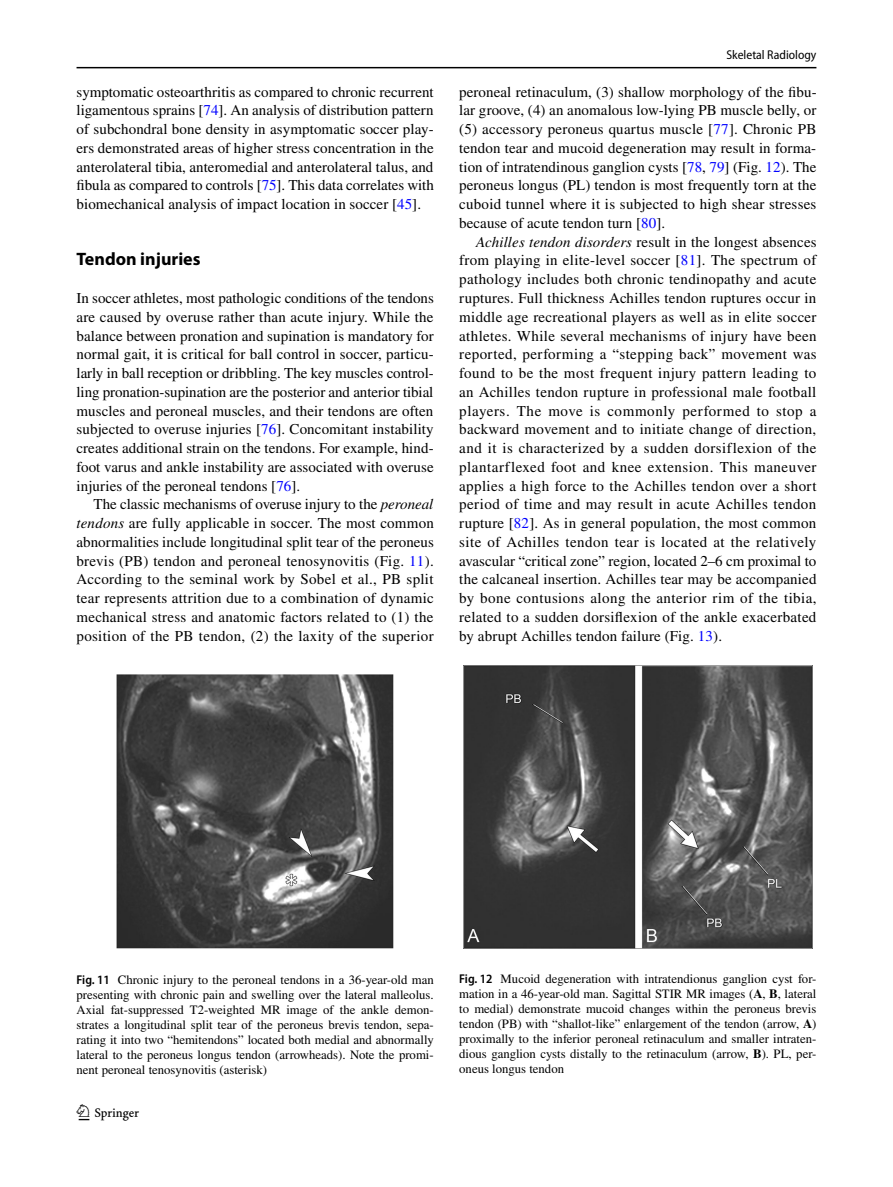
<style>
.page{position:relative;width:893px;height:1187px;background:#fff}
.page>*{position:absolute;margin:0;border:0;box-sizing:border-box;transform-origin:0 0}
.t1{font:22.5px "Springnew Regular 2";color:#000}
.t2{font:700 18px "Myriad Pro";color:#000}
.t3{font:15px/18.8px "STIX";letter-spacing:.005em;color:#000;text-align:justify}
.t4{font:12.75px/15px "STIX";color:#000;text-align:justify}
.t5{font:semi-condensed 12.75px "Myriad Pro";color:#000}
.s1{color:#00f}
.s2{font-style:italic}
.s3{font-family:"Myriad Pro";font-weight:600;font-stretch:semi-condensed}
.s4{font-weight:700}
</style>
<div class="page">
<hr style="left:77px;top:67px;width:739px;height:1px;background:#000">
<img style="left:117px;top:674px;width:276px;height:274px">
<div style="left:459px;top:666px;width:357px;height:281px;background:linear-gradient(to bottom,#fff,#fff)"></div>
<img style="left:463px;top:666px;width:349px;height:281px">
<p class="t3" style="left:77px;top:83px;width:359px">symptomatic osteoarthritis as compared to chronic recurrent ligamentous sprains [<span class="s1">74</span>]. An analysis of distribution pattern of subchondral bone density in asymptomatic soccer play&shy;ers demonstrated areas of higher stress concentration in the anterolateral tibia, anteromedial and anterolateral talus, and fibula as compared to controls [<span class="s1">75</span>]. This data correlates with biomechanical analysis of impact location in soccer [<span class="s1">45</span>].</p>
<p class="t2" style="left:77px;top:248px;width:126px">Tendon injuries</p>
<p class="t3" style="left:77px;top:289px;width:359px">In soccer athletes, most pathologic conditions of the tendons are caused by overuse rather than acute injury. While the balance between pronation and supination is mandatory for normal gait, it is critical for ball control in soccer, particu&shy;larly in ball reception or dribbling. The key muscles control&shy;ling pronation-supination are the posterior and anterior tibial muscles and peroneal muscles, and their tendons are often subjected to overuse injuries [<span class="s1">76</span>]. Concomitant instability creates additional strain on the tendons. For example, hind&shy;foot varus and ankle instability are associated with overuse injuries of the peroneal tendons [<span class="s1">76</span>].</p>
<p class="t3" style="left:77px;top:496px;width:359px;text-indent:17px">The classic mechanisms of overuse injury to the <span class="s2">peroneal tendons</span> are fully applicable in soccer. The most common abnormalities include longitudinal split tear of the peroneus brevis (PB) tendon and peroneal tenosynovitis (Fig. <span class="s1">11</span>).<br>According to the seminal work by Sobel et al., PB split tear represents attrition due to a combination of dynamic mechanical stress and anatomic factors related to (1) the position of the PB tendon, (2) the laxity of the superior</p>
<p class="t5" style="left:726px;top:48px;width:91px">Skeletal Radiology</p>
<p class="t3" style="left:459px;top:83px;width:359px">peroneal retinaculum, (3) shallow morphology of the fibu&shy;lar groove, (4) an anomalous low-lying PB muscle belly, or (5) accessory peroneus quartus muscle [<span class="s1">77</span>]. Chronic PB tendon tear and mucoid degeneration may result in forma&shy;tion of intratendinous ganglion cysts [<span class="s1">78</span>, <span class="s1">79</span>] (Fig. <span class="s1">12</span>). The peroneus longus (PL) tendon is most frequently torn at the cuboid tunnel where it is subjected to high shear stresses because of acute tendon turn [<span class="s1">80</span>].</p>
<p class="t3" style="left:459px;top:233px;width:359px;text-indent:17px"><span class="s2">Achilles tendon disorders</span> result in the longest absences from playing in elite-level soccer [<span class="s1">81</span>]. The spectrum of pathology includes both chronic tendinopathy and acute ruptures. Full thickness Achilles tendon ruptures occur in middle age recreational players as well as in elite soccer athletes. While several mechanisms of injury have been reported, performing a “stepping back” movement was found to be the most frequent injury pattern leading to an Achilles tendon rupture in professional male football players. The move is commonly performed to stop a backward movement and to initiate change of direction, and it is characterized by a sudden dorsiflexion of the plantarflexed foot and knee extension. This maneuver applies a high force to the Achilles tendon over a short period of time and may result in acute Achilles tendon rupture [<span class="s1">82</span>]. As in general population, the most common site of Achilles tendon tear is located at the relatively avascular “critical zone” region, located 2–6 cm proximal to the calcaneal insertion. Achilles tear may be accompanied by bone contusions along the anterior rim of the tibia, related to a sudden dorsiflexion of the ankle exacerbated by abrupt Achilles tendon failure (Fig. <span class="s1">13</span>).</p>
<p class="t4" style="left:77px;top:972px;width:359px"><span class="s3">Fig. 11</span> Chronic injury to the peroneal tendons in a 36-year-old man presenting with chronic pain and swelling over the lateral malleolus.<br>Axial fat-suppressed T2-weighted MR image of the ankle demon&shy;strates a longitudinal split tear of the peroneus brevis tendon, sepa&shy;rating it into two “hemitendons” located both medial and abnormally lateral to the peroneus longus tendon (arrowheads). Note the promi&shy;nent peroneal tenosynovitis (asterisk)</p>
<p class="t4" style="left:459px;top:972px;width:359px"><span class="s3">Fig. 12</span> Mucoid degeneration with intratendionus ganglion cyst for&shy;mation in a 46-year-old man. Sagittal STIR MR images (<span class="s4">A</span>, <span class="s4">B</span>, lateral to medial) demonstrate mucoid changes within the peroneus brevis tendon (PB) with “shallot-like” enlargement of the tendon (arrow, <span class="s4">A</span>) proximally to the inferior peroneal retinaculum and smaller intraten&shy;dious ganglion cysts distally to the retinaculum (arrow, <span class="s4">B</span>). PL, per&shy;oneus longus tendon</p>
<h1 class="t1" style="left:79px;top:1104px;width:62px">1 3</h1>
</div>
